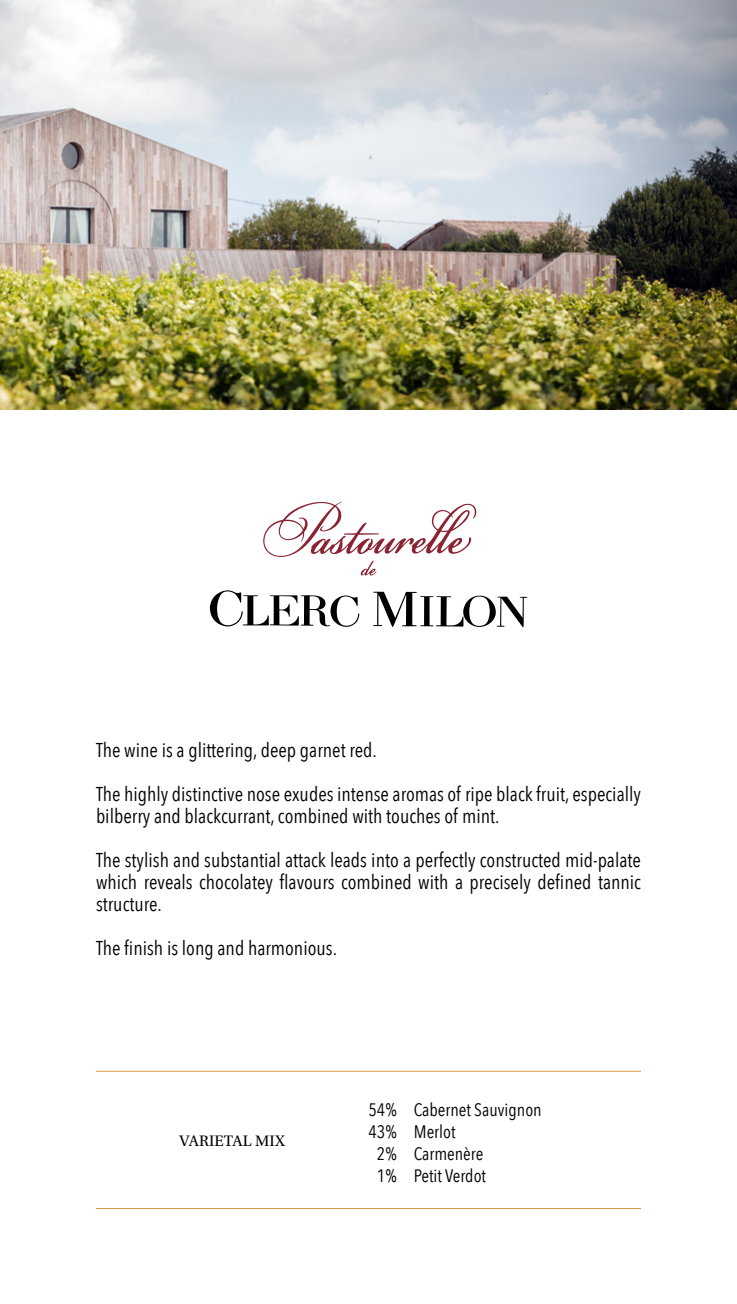
<style>
.page{position:relative;width:737px;height:1304px;background:#fff}
.page>*{position:absolute;margin:0;border:0;box-sizing:border-box;transform-origin:0 0}
.t1{font:20px/22px "Avenir Next Condensed";color:#000}
.t2{font:18px/22px "Avenir Next Condensed";color:#000}
.t3{font:16px "Utopia Std";letter-spacing:.01em;color:#000}
.s1{color:#fff}
</style>
<div class="page">
<hr style="left:96px;top:1071px;width:545px;height:1px;background:#d4983f">
<hr style="left:96px;top:1208px;width:545px;height:1px;background:#d4983f">
<svg style="left:263px;top:502px;width:213px;height:74px"></svg>
<svg style="left:210px;top:590px;width:149px;height:37px"></svg>
<svg style="left:373px;top:592px;width:154px;height:35px"></svg>
<img style="left:0;top:0;width:737px;height:409px">
<p class="t1" style="left:96px;top:740px;width:282px">The wine is a glittering, deep garnet red.</p>
<p class="t1" style="left:96px;top:784px;width:547px">The highly distinctive nose exudes intense aromas of ripe black fruit, especially bilberry and blackcurrant, combined with touches of mint.</p>
<p class="t1" style="left:96px;top:850px;width:547px;text-align:justify">The stylish and substantial attack leads into a perfectly constructed mid-palate which reveals chocolatey flavours combined with a precisely defined tannic structure.</p>
<p class="t1" style="left:96px;top:936px;width:243px">The finish is long and harmonious.</p>
<p class="t3" style="left:180px;top:1131px;width:107px">VARIETAL MIX</p>
<p class="t2" style="left:369px;top:1100px;width:175px">54% Cabernet Sauvignon<br>43% Merlot<br><span class="s1">0</span>2% Carmenère<br><span class="s1">0</span>1% Petit Verdot</p>
</div>
